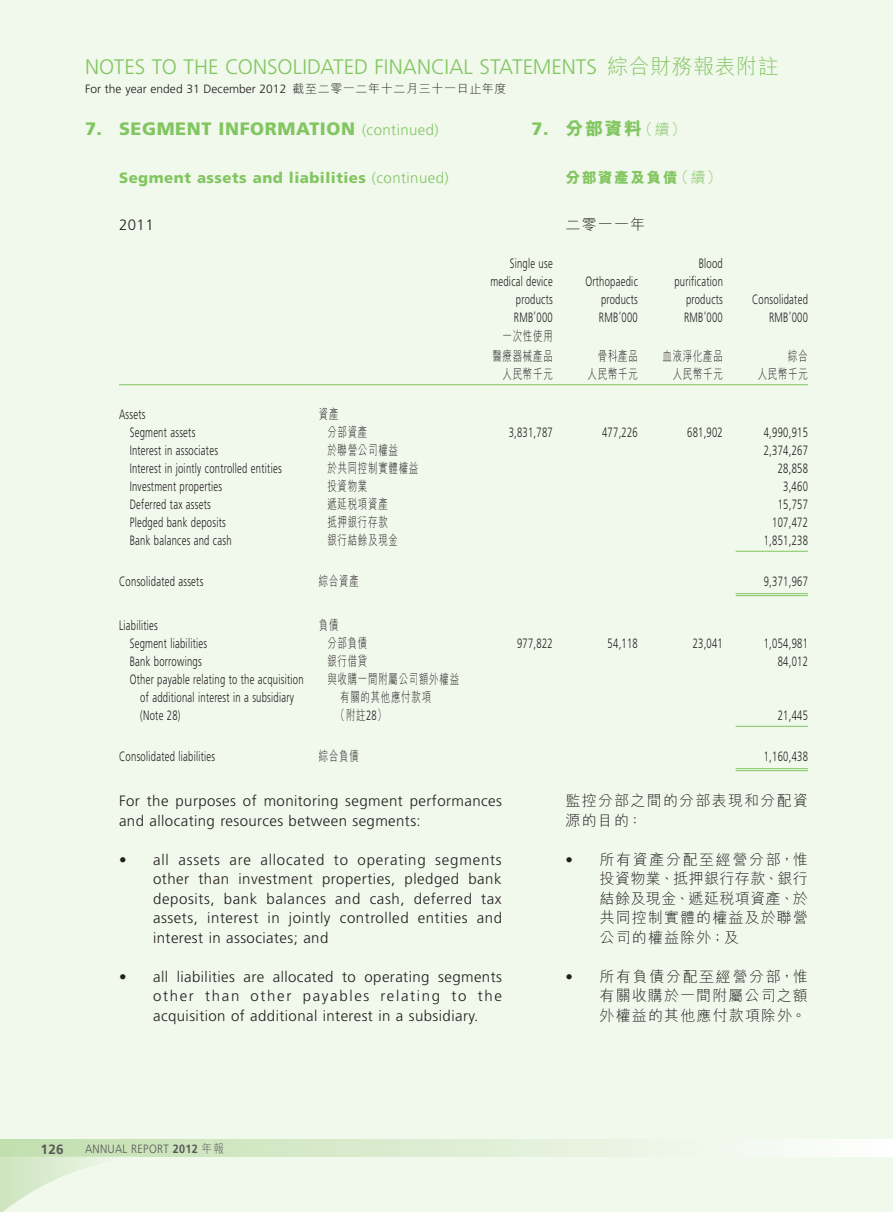
<style>
.page{position:relative;width:893px;height:1212px;background:#f1f8ec}
.page>*{position:absolute;margin:0;border:0;box-sizing:border-box;transform-origin:0 0}
.t1{font:300 21px "Frutiger LT Std";letter-spacing:.005em;color:#82c661}
.Heading_1{font:900 18px "Frutiger LT Std";letter-spacing:.03em;color:#82c661}
.C_Heading_1{font:800 18px "M Hei HK";color:#82c661}
.Body_Text{font:300 15px/19.5px "Frutiger LT Std";letter-spacing:.03em;color:#231f20;text-align:justify}
.C_Body_Text{font:300 15px/19.5px "M Hei HK";letter-spacing:.08em;color:#231f20;text-align:justify}
.Heading_2{font:900 15px "Frutiger LT Std";letter-spacing:.03em;color:#82c661}
.C_Heading_2{font:800 15px "M Hei HK";letter-spacing:.08em;color:#82c661}
.Body_Text-2{font:300 13.5px/18px "Frutiger LT Std";letter-spacing:.03em;color:#231f20;scale:.7 1}
.Body_Text-3{font:300 13.5px "M Hei HK";letter-spacing:.08em;color:#231f20;scale:.7 1}
.t2{font:700 13.5px "Frutiger LT Std";color:#57585a}
.t3{font:300 12px "Frutiger LT Std";letter-spacing:.005em;color:#231f20}
.t4{font:300 12px "Frutiger LT Std";letter-spacing:.03em;color:#57585a;scale:.9 1}
.s1{font-family:"M Hei HK"}
.s2{font-family:"Frutiger LT Std";font-weight:900}
.s3{font-weight:300;font-size:15px}
.s4{font-weight:300}
.s5{font-family:"Frutiger LT Std"}
.s6{font-weight:700}
</style>
<div class="page">
<div style="left:0;top:1140px;width:893px;height:17px;background:linear-gradient(to right,#c1dead,#fdfefd)"></div>
<svg style="left:0;top:1157px;width:96px;height:55px"></svg>
<svg style="left:892px;top:1140px;width:1px;height:17px"></svg>
<hr style="left:119px;top:384px;width:200px;height:1px;background:#82c661">
<hr style="left:319px;top:384px;width:161px;height:1px;background:#82c661">
<hr style="left:480px;top:384px;width:86px;height:1px;background:#82c661">
<hr style="left:566px;top:384px;width:85px;height:1px;background:#82c661">
<hr style="left:651px;top:384px;width:85px;height:1px;background:#82c661">
<hr style="left:736px;top:384px;width:72px;height:1px;background:#82c661">
<hr style="left:736px;top:551px;width:72px;height:1px;background:#82c661">
<hr style="left:736px;top:593px;width:72px;height:1px;background:#82c661">
<hr style="left:736px;top:595px;width:72px;height:1px;background:#82c661">
<hr style="left:736px;top:726px;width:72px;height:1px;background:#82c661">
<hr style="left:736px;top:768px;width:72px;height:1px;background:#82c661">
<hr style="left:736px;top:770px;width:72px;height:1px;background:#82c661">
<h1 class="t1" style="left:85px;top:55px;width:695px">NOTES TO THE CONSOLIDATED FINANCIAL STATEMENTS <span class="s1">綜合財務報表附註</span></h1>
<p class="t3" style="left:85px;top:83px;width:423px">For the year ended 31 December 2012 <span class="s1">截至二零一二年十二月三十一日止年度</span></p>
<p class="C_Heading_1" style="left:531px;top:119px;width:156px"><span class="s2">7.</span> 分部資料<span class="s3">（續）</span></p>
<p class="C_Heading_2" style="left:566px;top:170px;width:158px">分部資產及負債<span class="s4">（續）</span></p>
<p class="C_Body_Text" style="left:566px;top:215px;width:81px">二零一一年</p>
<p class="Heading_1" style="left:85px;top:118px;width:355px">7. SEGMENT INFORMATION <span class="s3">(continued)</span></p>
<p class="Heading_2" style="left:119px;top:168px;width:331px">Segment assets and liabilities <span class="s4">(continued)</span></p>
<p class="Body_Text" style="left:119px;top:215px;width:36px">2011</p>
<p class="Body_Text-2" style="left:510px;top:254px;width:63px">Single use</p>
<p class="Body_Text-2" style="left:490px;top:272px;width:91px">medical device</p>
<p class="Body_Text-2" style="left:516px;top:290px;width:54px">products</p>
<p class="Body_Text-2" style="left:585px;top:272px;width:77px">Orthopaedic</p>
<p class="Body_Text-2" style="left:601px;top:290px;width:54px">products</p>
<p class="Body_Text-2" style="left:699px;top:254px;width:36px">Blood</p>
<p class="Body_Text-2" style="left:674px;top:272px;width:71px">purification</p>
<p class="Body_Text-2" style="left:686px;top:290px;width:54px">products</p>
<p class="Body_Text-2" style="left:752px;top:290px;width:81px">Consolidated</p>
<p class="Body_Text-2" style="left:514px;top:308px;width:57px">RMB’000</p>
<p class="Body_Text-2" style="left:599px;top:308px;width:57px">RMB’000</p>
<p class="Body_Text-2" style="left:684px;top:308px;width:57px">RMB’000</p>
<p class="Body_Text-2" style="left:769px;top:308px;width:57px">RMB’000</p>
<p class="Body_Text-3" style="left:503px;top:329px;width:73px">一次性使用</p>
<p class="Body_Text-3" style="left:492px;top:349px;width:88px">醫療器械產品</p>
<p class="Body_Text-3" style="left:598px;top:349px;width:59px">骨科產品</p>
<p class="Body_Text-3" style="left:662px;top:349px;width:88px">血液淨化產品</p>
<p class="Body_Text-3" style="left:788px;top:349px;width:30px">綜合</p>
<p class="Body_Text-3" style="left:503px;top:367px;width:73px">人民幣千元</p>
<p class="Body_Text-3" style="left:588px;top:367px;width:73px">人民幣千元</p>
<p class="Body_Text-3" style="left:673px;top:367px;width:73px">人民幣千元</p>
<p class="Body_Text-3" style="left:758px;top:367px;width:73px">人民幣千元</p>
<p class="Body_Text-2" style="left:119px;top:406px;width:39px">Assets</p>
<p class="Body_Text-3" style="left:319px;top:407px;width:30px">資產</p>
<p class="Body_Text-2" style="left:130px;top:424px;width:95px">Segment assets</p>
<p class="Body_Text-3" style="left:327px;top:425px;width:59px">分部資產</p>
<p class="Body_Text-2" style="left:509px;top:424px;width:65px">3,831,787</p>
<p class="Body_Text-2" style="left:602px;top:424px;width:53px">477,226</p>
<p class="Body_Text-2" style="left:687px;top:424px;width:53px">681,902</p>
<p class="Body_Text-2" style="left:764px;top:424px;width:65px">4,990,915</p>
<p class="Body_Text-2" style="left:130px;top:442px;width:128px">Interest in associates</p>
<p class="Body_Text-3" style="left:327px;top:443px;width:102px">於聯營公司權益</p>
<p class="Body_Text-2" style="left:764px;top:442px;width:65px">2,374,267</p>
<p class="Body_Text-2" style="left:130px;top:460px;width:219px">Interest in jointly controlled entities</p>
<p class="Body_Text-3" style="left:327px;top:461px;width:131px">於共同控制實體權益</p>
<p class="Body_Text-2" style="left:778px;top:460px;width:45px">28,858</p>
<p class="Body_Text-2" style="left:130px;top:478px;width:134px">Investment properties</p>
<p class="Body_Text-3" style="left:327px;top:479px;width:59px">投資物業</p>
<p class="Body_Text-2" style="left:783px;top:478px;width:37px">3,460</p>
<p class="Body_Text-2" style="left:130px;top:496px;width:118px">Deferred tax assets</p>
<p class="Body_Text-3" style="left:327px;top:497px;width:88px">遞延稅項資產</p>
<p class="Body_Text-2" style="left:778px;top:496px;width:45px">15,757</p>
<p class="Body_Text-2" style="left:130px;top:514px;width:139px">Pledged bank deposits</p>
<p class="Body_Text-3" style="left:327px;top:515px;width:88px">抵押銀行存款</p>
<p class="Body_Text-2" style="left:772px;top:514px;width:53px">107,472</p>
<p class="Body_Text-2" style="left:130px;top:532px;width:147px">Bank balances and cash</p>
<p class="Body_Text-3" style="left:327px;top:533px;width:102px">銀行結餘及現金</p>
<p class="Body_Text-2" style="left:764px;top:532px;width:65px">1,851,238</p>
<p class="Body_Text-2" style="left:119px;top:572px;width:122px">Consolidated assets</p>
<p class="Body_Text-3" style="left:319px;top:574px;width:59px">綜合資產</p>
<p class="Body_Text-2" style="left:764px;top:572px;width:65px">9,371,967</p>
<p class="Body_Text-2" style="left:119px;top:617px;width:57px">Liabilities</p>
<p class="Body_Text-3" style="left:319px;top:618px;width:30px">負債</p>
<p class="Body_Text-2" style="left:130px;top:635px;width:112px">Segment liabilities</p>
<p class="Body_Text-3" style="left:327px;top:636px;width:59px">分部負債</p>
<p class="Body_Text-2" style="left:517px;top:635px;width:53px">977,822</p>
<p class="Body_Text-2" style="left:608px;top:635px;width:45px">54,118</p>
<p class="Body_Text-2" style="left:693px;top:635px;width:45px">23,041</p>
<p class="Body_Text-2" style="left:764px;top:635px;width:65px">1,054,981</p>
<p class="Body_Text-2" style="left:130px;top:653px;width:104px">Bank borrowings</p>
<p class="Body_Text-3" style="left:327px;top:654px;width:59px">銀行借貸</p>
<p class="Body_Text-2" style="left:778px;top:653px;width:45px">84,012</p>
<p class="Body_Text-2" style="left:140px;top:671px;width:235px;text-indent:-11px">Other payable relating to the acquisition of additional interest in a subsidiary (Note 28)</p>
<p class="Body_Text-3" style="left:327px;top:672px;width:190px">與收購一間附屬公司額外權益</p>
<p class="Body_Text-3" style="left:340px;top:690px;width:131px">有關的其他應付款項</p>
<p class="Body_Text-3" style="left:335px;top:708px;width:74px">（附註<span class="s5">28</span>）</p>
<p class="Body_Text-2" style="left:778px;top:707px;width:45px">21,445</p>
<p class="Body_Text-2" style="left:119px;top:747px;width:139px">Consolidated liabilities</p>
<p class="Body_Text-3" style="left:319px;top:749px;width:59px">綜合負債</p>
<p class="Body_Text-2" style="left:764px;top:747px;width:65px">1,160,438</p>
<p class="Body_Text" style="left:119px;top:792px;width:384px">For the purposes of monitoring segment performances and allocating resources between segments:</p>
<p class="Body_Text" style="left:153px;top:850px;width:350px;text-indent:-34px">• all assets are allocated to operating segments other than investment properties, pledged bank deposits, bank balances and cash, deferred tax assets, interest in jointly controlled entities and interest in associates; and</p>
<p class="Body_Text" style="left:153px;top:967px;width:350px;text-indent:-34px">• all liabilities are allocated to operating segments other than other payables relating to the acquisition of additional interest in a subsidiary.</p>
<p class="C_Body_Text" style="left:566px;top:791px;width:244px">監控分部之間的分部表現和分配資源的目的：</p>
<p class="C_Body_Text" style="left:600px;top:849px;width:210px;text-indent:-34px"><span class="s5">•</span> 所有資產分配至經營分部，惟投資物業、抵押銀行存款、銀行結餘及現金、遞延稅項資產、於共同控制實體的權益及於聯營公司的權益除外；及</p>
<p class="C_Body_Text" style="left:600px;top:966px;width:210px;text-indent:-34px"><span class="s5">•</span> 所有負債分配至經營分部，惟有關收購於一間附屬公司之額外權益的其他應付款項除外。</p>
<p class="t2" style="left:41px;top:1141px;width:25px">126</p>
<p class="t4" style="left:85px;top:1142px;width:156px">ANNUAL REPORT <span class="s6">2012</span> <span class="s1">年報</span></p>
</div>
